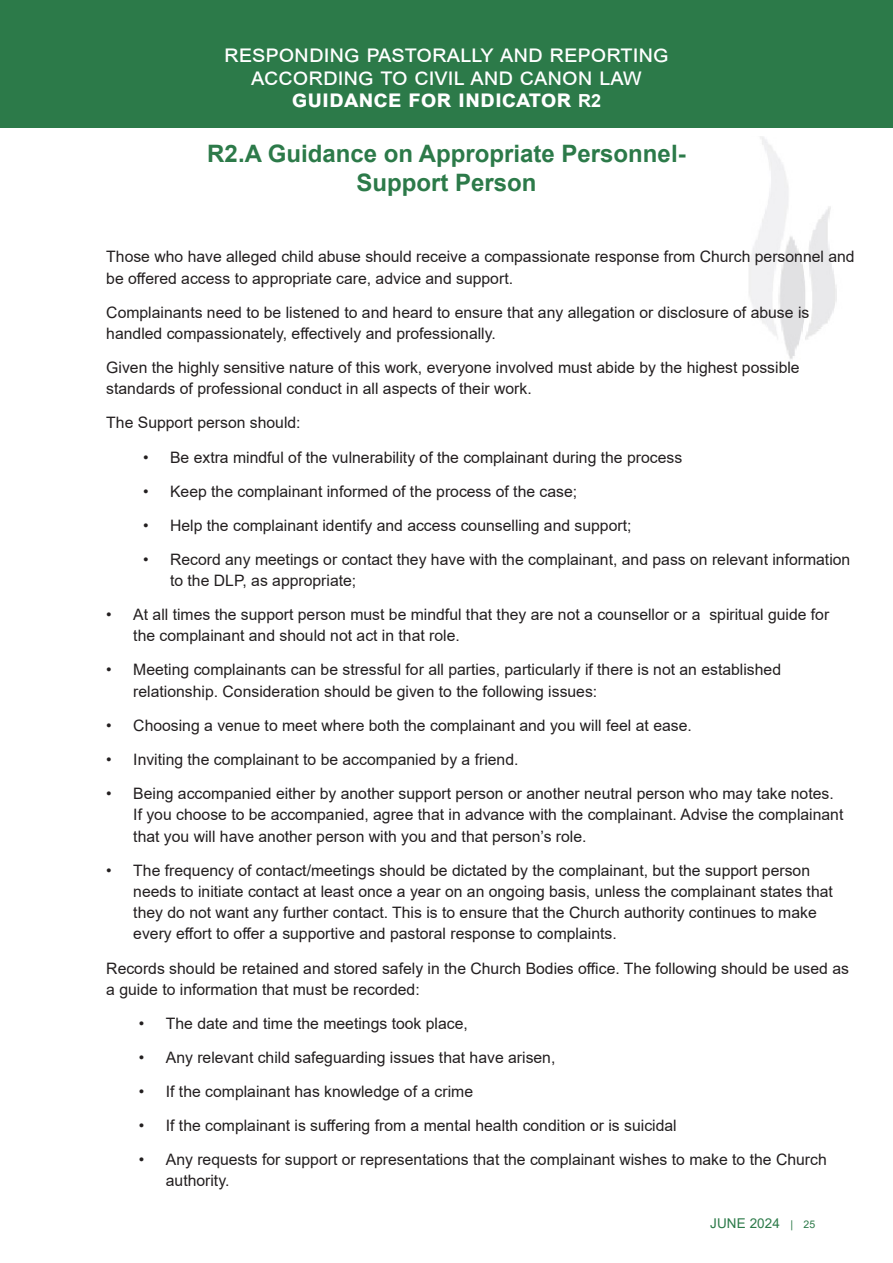
<style>
.page{position:relative;width:893px;height:1263px;background:#fff}
.page>*{position:absolute;margin:0;border:0;box-sizing:border-box;transform-origin:0 0}
.Master_page_title{font:24px/22.5px "Arial";color:#fff;text-align:center}
.Main_Standard_4_heading{font:700 24px/28.8px "Arial";color:#2c7a49;text-align:center}
.Body_text{font:15.75px/21.3px "Arial";color:#231f20}
.t1{font:13.5px "Arial";letter-spacing:.01em;color:#2c7a49}
.s1{font-weight:700}
.s2{font-weight:700;font-size:18px}
.s3{font-size:10.5px}
</style>
<div class="page">
<div style="left:0;top:0;width:893px;height:128px;background:#2c7a49"></div>
<img style="left:749px;top:136px;width:88px;height:223px">
<p class="Master_page_title" style="left:224px;top:42px;width:446px">responding pastorally and reporting according to civil and canon law <span class="s1">guidance for indicator</span> <span class="s2">R2</span></p>
<p class="Main_Standard_4_heading" style="left:207px;top:139px;width:480px">R2.A Guidance on Appropriate Personnel-<br>Support Person</p>
<p class="Body_text" style="left:106px;top:246px;width:750px">Those who have alleged child abuse should receive a compassionate response from Church personnel and be offered access to appropriate care, advice and support.</p>
<p class="Body_text" style="left:106px;top:301px;width:705px">Complainants need to be listened to and heard to ensure that any allegation or disclosure of abuse is handled compassionately, effectively and professionally.</p>
<p class="Body_text" style="left:106px;top:357px;width:695px">Given the highly sensitive nature of this work, everyone involved must abide by the highest possible standards of professional conduct in all aspects of their work.</p>
<p class="Body_text" style="left:106px;top:412px;width:196px">The Support person should:</p>
<p class="Body_text" style="left:143px;top:446px;width:541px">• Be extra mindful of the vulnerability of the complainant during the process</p>
<p class="Body_text" style="left:143px;top:480px;width:436px">• Keep the complainant informed of the process of the case;</p>
<p class="Body_text" style="left:143px;top:514px;width:490px">• Help the complainant identify and access counselling and support;</p>
<p class="Body_text" style="left:170px;top:548px;width:682px;text-indent:-27px">• Record any meetings or contact they have with the complainant, and pass on relevant information to the DLP, as appropriate;</p>
<p class="Body_text" style="left:133px;top:604px;width:697px;text-indent:-27px">• At all times the support person must be mindful that they are not a counsellor or a spiritual guide for the complainant and should not act in that role.</p>
<p class="Body_text" style="left:133px;top:659px;width:649px;text-indent:-27px">• Meeting complainants can be stressful for all parties, particularly if there is not an established relationship. Consideration should be given to the following issues:</p>
<p class="Body_text" style="left:106px;top:714px;width:587px">• Choosing a venue to meet where both the complainant and you will feel at ease.</p>
<p class="Body_text" style="left:106px;top:748px;width:414px">• Inviting the complainant to be accompanied by a friend.</p>
<p class="Body_text" style="left:133px;top:783px;width:712px;text-indent:-27px">• Being accompanied either by another support person or another neutral person who may take notes.<br>If you choose to be accompanied, agree that in advance with the complainant. Advise the complainant that you will have another person with you and that person’s role.</p>
<p class="Body_text" style="left:133px;top:859px;width:701px;text-indent:-27px">• The frequency of contact/meetings should be dictated by the complainant, but the support person needs to initiate contact at least once a year on an ongoing basis, unless the complainant states that they do not want any further contact. This is to ensure that the Church authority continues to make every effort to offer a supportive and pastoral response to complaints.</p>
<p class="Body_text" style="left:106px;top:957px;width:744px">Records should be retained and stored safely in the Church Bodies office. The following should be used as a guide to information that must be recorded:</p>
<p class="Body_text" style="left:139px;top:1012px;width:331px">• The date and time the meetings took place,</p>
<p class="Body_text" style="left:139px;top:1047px;width:418px">• Any relevant child safeguarding issues that have arisen,</p>
<p class="Body_text" style="left:139px;top:1081px;width:336px">• If the complainant has knowledge of a crime</p>
<p class="Body_text" style="left:139px;top:1115px;width:539px">• If the complainant is suffering from a mental health condition or is suicidal</p>
<p class="Body_text" style="left:166px;top:1149px;width:662px;text-indent:-27px">• Any requests for support or representations that the complainant wishes to make to the Church authority.</p>
<p class="t1" style="left:710px;top:1214px;width:107px">JUNE 2024 <span class="s3">| 25</span></p>
</div>
